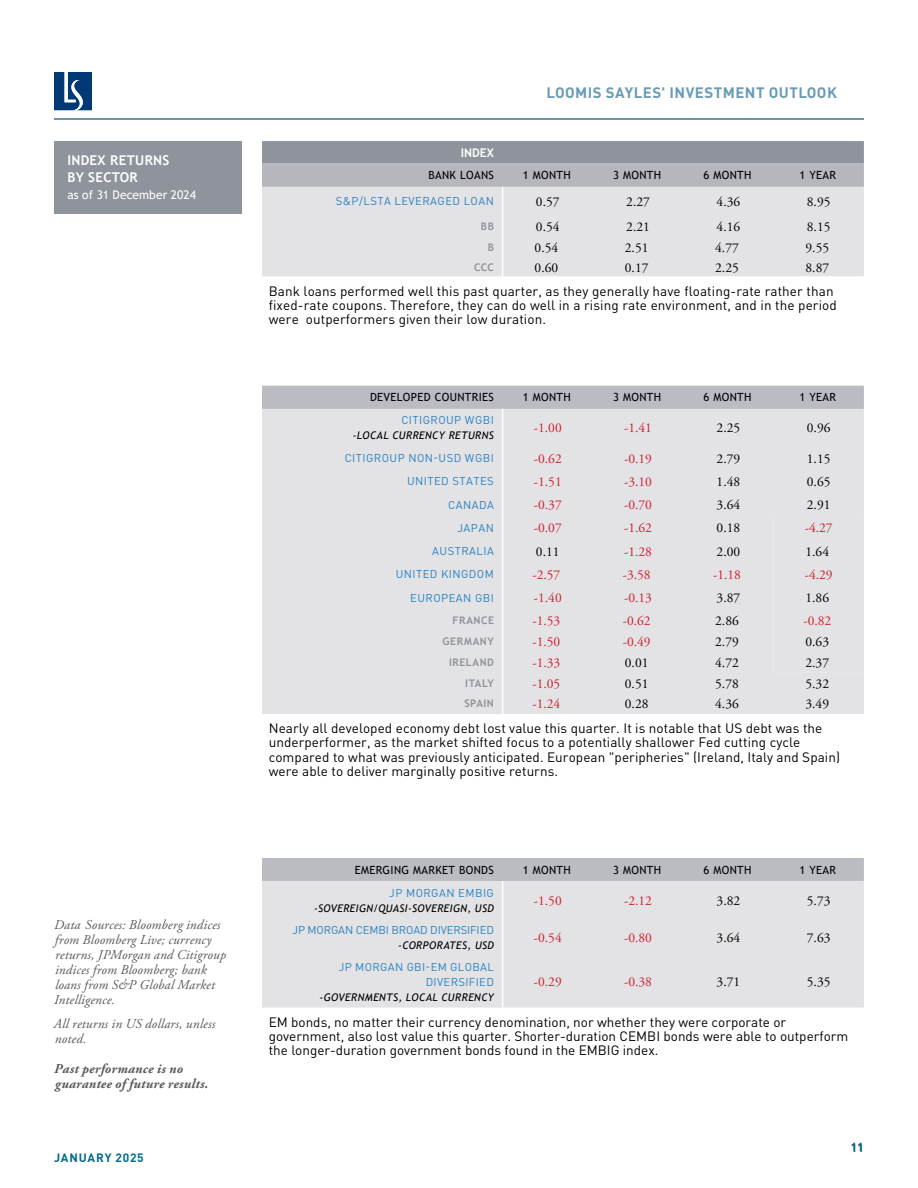
<style>
.page{position:relative;width:918px;height:1188px;background:#fff}
.page>*{position:absolute;margin:0;border:0;box-sizing:border-box;transform-origin:0 0}
.t1{font:700 15px "DINOT";letter-spacing:.03em;color:#6a9bb6}
.t2{font:13.5px/14.2px "DINOT";letter-spacing:.005em;color:#000}
.t3{font:13.5px "Adobe Garamond Pro";color:#000}
.t4{font:italic 13.5px/15px "Adobe Garamond Pro";letter-spacing:.01em;color:#58595b}
.t5{font:13.5px "Adobe Garamond Pro";color:#cd2031}
.t6{font:italic 700 13.5px/15px "Adobe Garamond Pro";letter-spacing:.02em;color:#58595b}
.t7{font:700 13.5px/16.5px "Trebuchet MS";letter-spacing:.02em;color:#fff}
.t8{font:12px "Trebuchet MS";letter-spacing:.005em;color:#fff}
.t9{font:700 12px "DINOT";letter-spacing:.06em;color:#006a8e}
.t10{font:700 12px "Trebuchet MS";color:#fff}
.t11{font:11.25px/15px "DINOT";letter-spacing:.04em;color:#2883c2;text-align:right}
.t12{font:11.25px "Trebuchet MS";letter-spacing:.03em;color:#000}
.t13{font:11.25px "DINOT";letter-spacing:-.01em;color:#2883c2}
.t14{font:italic 10.5px "Trebuchet MS";letter-spacing:.035em;color:#000}
.t15{font:700 10.5px "Trebuchet MS";letter-spacing:.05em;color:#8f939b}
</style>
<div class="page">
<div style="left:54px;top:141px;width:188px;height:73px;background:#8f939b"></div>
<svg style="left:262px;top:386px;width:602px;height:495px"></svg>
<div style="left:262px;top:409px;width:602px;height:305px;background:#e3e2e4"></div>
<div style="left:774px;top:516px;width:90px;height:156px;background:#e3e2e4"></div>
<div style="left:262px;top:881px;width:602px;height:127px;background:#e3e2e4"></div>
<hr style="left:502px;top:881px;width:1px;height:37px;background:#fff">
<hr style="left:502px;top:918px;width:1px;height:37px;background:#fff">
<hr style="left:502px;top:955px;width:1px;height:53px;background:#fff">
<hr style="left:502px;top:409px;width:1px;height:37px;background:#fff">
<svg style="left:502px;top:446px;width:1px;height:268px"></svg>
<svg style="left:262px;top:141px;width:602px;height:135px;background:#cdcdd1"></svg>
<hr style="left:54px;top:118px;width:810px;height:2px;background:#6a9bb6">
<svg style="left:54px;top:72px;width:38px;height:38px"></svg>
<p class="t7" style="left:67px;top:152px;width:104px">INDEX RETURNS<br>BY SECTOR</p>
<p class="t8" style="left:67px;top:188px;width:130px">as of 31 December 2024</p>
<p class="t4" style="left:54px;top:918px;width:174px">Data Sources: Bloomberg indices from Bloomberg Live; currency returns, JPMorgan and Citigroup indices from Bloomberg; bank loans from S&amp;P Global Market<br>Intelligence.</p>
<p class="t4" style="left:54px;top:1017px;width:163px">All returns in US dollars, unless noted.</p>
<p class="t6" style="left:54px;top:1062px;width:156px">Past performance is no guarantee of future results.</p>
<p class="t9" style="left:54px;top:1150px;width:91px">JANUARY 2025</p>
<p class="t1" style="left:547px;top:82px;width:292px">LOOMIS SAYLES' INVESTMENT OUTLOOK</p>
<p class="t10" style="left:461px;top:145px;width:35px">INDEX</p>
<p class="t12" style="left:428px;top:168px;width:67px">BANK LOANS</p>
<p class="t12" style="left:523px;top:168px;width:49px">1 MONTH</p>
<p class="t12" style="left:613px;top:168px;width:49px">3 MONTH</p>
<p class="t12" style="left:704px;top:168px;width:49px">6 MONTH</p>
<p class="t12" style="left:800px;top:168px;width:38px">1 YEAR</p>
<p class="t11" style="left:336px;top:193px;width:160px">S&amp;P/LSTA LEVERAGED LOAN</p>
<p class="t3" style="left:536px;top:193px;width:25px">0.57</p>
<p class="t3" style="left:626px;top:193px;width:25px">2.27</p>
<p class="t3" style="left:717px;top:193px;width:25px">4.36</p>
<p class="t3" style="left:807px;top:193px;width:25px">8.95</p>
<p class="t15" style="left:481px;top:220px;width:14px">BB</p>
<p class="t3" style="left:536px;top:219px;width:25px">0.54</p>
<p class="t3" style="left:626px;top:219px;width:25px">2.21</p>
<p class="t3" style="left:717px;top:219px;width:25px">4.16</p>
<p class="t3" style="left:807px;top:219px;width:25px">8.15</p>
<p class="t15" style="left:488px;top:241px;width:8px">B</p>
<p class="t3" style="left:535px;top:240px;width:25px">0.54</p>
<p class="t3" style="left:625px;top:240px;width:25px">2.51</p>
<p class="t3" style="left:715px;top:240px;width:25px">4.77</p>
<p class="t3" style="left:806px;top:240px;width:25px">9.55</p>
<p class="t15" style="left:474px;top:260px;width:21px">CCC</p>
<p class="t3" style="left:535px;top:259px;width:25px">0.60</p>
<p class="t3" style="left:625px;top:259px;width:25px">0.17</p>
<p class="t3" style="left:715px;top:259px;width:25px">2.25</p>
<p class="t3" style="left:806px;top:259px;width:25px">8.87</p>
<p class="t2" style="left:269px;top:283px;width:570px">Bank loans performed well this past quarter, as they generally have floating-rate rather than fixed-rate coupons. Therefore, they can do well in a rising rate environment, and in the period were outperformers given their low duration.</p>
<p class="t12" style="left:370px;top:390px;width:125px">DEVELOPED COUNTRIES</p>
<p class="t12" style="left:523px;top:390px;width:49px">1 MONTH</p>
<p class="t12" style="left:613px;top:390px;width:49px">3 MONTH</p>
<p class="t12" style="left:704px;top:390px;width:49px">6 MONTH</p>
<p class="t12" style="left:800px;top:390px;width:38px">1 YEAR</p>
<p class="t11" style="left:401px;top:413px;width:94px">CITIGROUP WGBI</p>
<p class="t14" style="left:353px;top:429px;width:143px">-LOCAL CURRENCY RETURNS</p>
<p class="t5" style="left:534px;top:420px;width:29px">-1.00</p>
<p class="t5" style="left:624px;top:420px;width:29px">-1.41</p>
<p class="t3" style="left:717px;top:420px;width:25px">2.25</p>
<p class="t3" style="left:807px;top:420px;width:25px">0.96</p>
<p class="t11" style="left:345px;top:450px;width:151px">CITIGROUP NON-USD WGBI</p>
<p class="t5" style="left:534px;top:450px;width:29px">-0.62</p>
<p class="t5" style="left:624px;top:450px;width:29px">-0.19</p>
<p class="t3" style="left:717px;top:450px;width:25px">2.79</p>
<p class="t3" style="left:807px;top:450px;width:25px">1.15</p>
<p class="t11" style="left:407px;top:473px;width:88px">UNITED STATES</p>
<p class="t5" style="left:534px;top:473px;width:29px">-1.51</p>
<p class="t5" style="left:624px;top:473px;width:29px">-3.10</p>
<p class="t3" style="left:717px;top:473px;width:25px">1.48</p>
<p class="t3" style="left:807px;top:473px;width:25px">0.65</p>
<p class="t11" style="left:448px;top:497px;width:47px">CANADA</p>
<p class="t5" style="left:534px;top:497px;width:29px">-0.37</p>
<p class="t5" style="left:624px;top:497px;width:29px">-0.70</p>
<p class="t3" style="left:717px;top:497px;width:25px">3.64</p>
<p class="t3" style="left:807px;top:497px;width:25px">2.91</p>
<p class="t11" style="left:457px;top:520px;width:38px">JAPAN</p>
<p class="t5" style="left:534px;top:520px;width:29px">-0.07</p>
<p class="t5" style="left:624px;top:520px;width:29px">-1.62</p>
<p class="t3" style="left:717px;top:520px;width:25px">0.18</p>
<p class="t5" style="left:805px;top:520px;width:29px">-4.27</p>
<p class="t11" style="left:432px;top:543px;width:63px">AUSTRALIA</p>
<p class="t3" style="left:536px;top:543px;width:25px">0.11</p>
<p class="t5" style="left:624px;top:543px;width:29px">-1.28</p>
<p class="t3" style="left:717px;top:543px;width:25px">2.00</p>
<p class="t3" style="left:806px;top:543px;width:25px">1.64</p>
<p class="t11" style="left:396px;top:567px;width:100px">UNITED KINGDOM</p>
<p class="t5" style="left:532px;top:567px;width:29px">-2.57</p>
<p class="t5" style="left:623px;top:567px;width:29px">-3.58</p>
<p class="t5" style="left:713px;top:567px;width:29px">-1.18</p>
<p class="t5" style="left:805px;top:567px;width:29px">-4.29</p>
<p class="t11" style="left:410px;top:590px;width:85px">EUROPEAN GBI</p>
<p class="t5" style="left:534px;top:590px;width:29px">-1.40</p>
<p class="t5" style="left:624px;top:590px;width:29px">-0.13</p>
<p class="t3" style="left:717px;top:590px;width:25px">3.87</p>
<p class="t3" style="left:806px;top:590px;width:25px">1.86</p>
<p class="t15" style="left:453px;top:613px;width:43px">FRANCE</p>
<p class="t5" style="left:532px;top:612px;width:29px">-1.53</p>
<p class="t5" style="left:623px;top:612px;width:29px">-0.62</p>
<p class="t3" style="left:715px;top:612px;width:25px">2.86</p>
<p class="t5" style="left:803px;top:612px;width:29px">-0.82</p>
<p class="t15" style="left:443px;top:634px;width:53px">GERMANY</p>
<p class="t5" style="left:532px;top:633px;width:29px">-1.50</p>
<p class="t5" style="left:623px;top:633px;width:29px">-0.49</p>
<p class="t3" style="left:715px;top:633px;width:25px">2.79</p>
<p class="t3" style="left:806px;top:633px;width:25px">0.63</p>
<p class="t15" style="left:449px;top:655px;width:46px">IRELAND</p>
<p class="t5" style="left:532px;top:654px;width:29px">-1.33</p>
<p class="t3" style="left:625px;top:654px;width:25px">0.01</p>
<p class="t3" style="left:715px;top:654px;width:25px">4.72</p>
<p class="t3" style="left:806px;top:654px;width:25px">2.37</p>
<p class="t15" style="left:465px;top:676px;width:30px">ITALY</p>
<p class="t5" style="left:532px;top:675px;width:29px">-1.05</p>
<p class="t3" style="left:625px;top:675px;width:25px">0.51</p>
<p class="t3" style="left:715px;top:675px;width:25px">5.78</p>
<p class="t3" style="left:806px;top:675px;width:25px">5.32</p>
<p class="t15" style="left:464px;top:697px;width:31px">SPAIN</p>
<p class="t5" style="left:532px;top:696px;width:29px">-1.24</p>
<p class="t3" style="left:625px;top:696px;width:25px">0.28</p>
<p class="t3" style="left:715px;top:696px;width:25px">4.36</p>
<p class="t3" style="left:806px;top:696px;width:25px">3.49</p>
<p class="t2" style="left:269px;top:721px;width:573px">Nearly all developed economy debt lost value this quarter. It is notable that US debt was the underperformer, as the market shifted focus to a potentially shallower Fed cutting cycle compared to what was previously anticipated. European "peripheries" (Ireland, Italy and Spain) were able to deliver marginally positive returns.</p>
<p class="t12" style="left:355px;top:863px;width:141px">EMERGING MARKET BONDS</p>
<p class="t12" style="left:523px;top:863px;width:49px">1 MONTH</p>
<p class="t12" style="left:613px;top:863px;width:49px">3 MONTH</p>
<p class="t12" style="left:704px;top:863px;width:49px">6 MONTH</p>
<p class="t12" style="left:800px;top:863px;width:38px">1 YEAR</p>
<p class="t11" style="left:389px;top:885px;width:106px">JP MORGAN EMBIG</p>
<p class="t14" style="left:314px;top:901px;width:181px">-SOVEREIGN/QUASI-SOVEREIGN, USD</p>
<p class="t5" style="left:534px;top:892px;width:29px">-1.50</p>
<p class="t5" style="left:624px;top:892px;width:29px">-2.12</p>
<p class="t3" style="left:717px;top:892px;width:25px">3.82</p>
<p class="t3" style="left:807px;top:892px;width:25px">5.73</p>
<p class="t13" style="left:292px;top:923px;width:203px">JP MORGAN CEMBI BROAD DIVERSIFIED</p>
<p class="t14" style="left:398px;top:939px;width:97px">-CORPORATES, USD</p>
<p class="t5" style="left:534px;top:929px;width:29px">-0.54</p>
<p class="t5" style="left:624px;top:929px;width:29px">-0.80</p>
<p class="t3" style="left:717px;top:929px;width:25px">3.64</p>
<p class="t3" style="left:807px;top:929px;width:25px">7.63</p>
<p class="t11" style="left:339px;top:959px;width:157px">JP MORGAN GBI-EM GLOBAL<br>DIVERSIFIED</p>
<p class="t14" style="left:319px;top:991px;width:176px">-GOVERNMENTS, LOCAL CURRENCY</p>
<p class="t5" style="left:534px;top:974px;width:29px">-0.29</p>
<p class="t5" style="left:624px;top:974px;width:29px">-0.38</p>
<p class="t3" style="left:717px;top:974px;width:25px">3.71</p>
<p class="t3" style="left:807px;top:974px;width:25px">5.35</p>
<p class="t2" style="left:269px;top:1014px;width:581px">EM bonds, no matter their currency denomination, nor whether they were corporate or government, also lost value this quarter. Shorter-duration CEMBI bonds were able to outperform the longer-duration government bonds found in the EMBIG index.</p>
<p class="t9" style="left:851px;top:1140px;width:15px">11</p>
</div>
